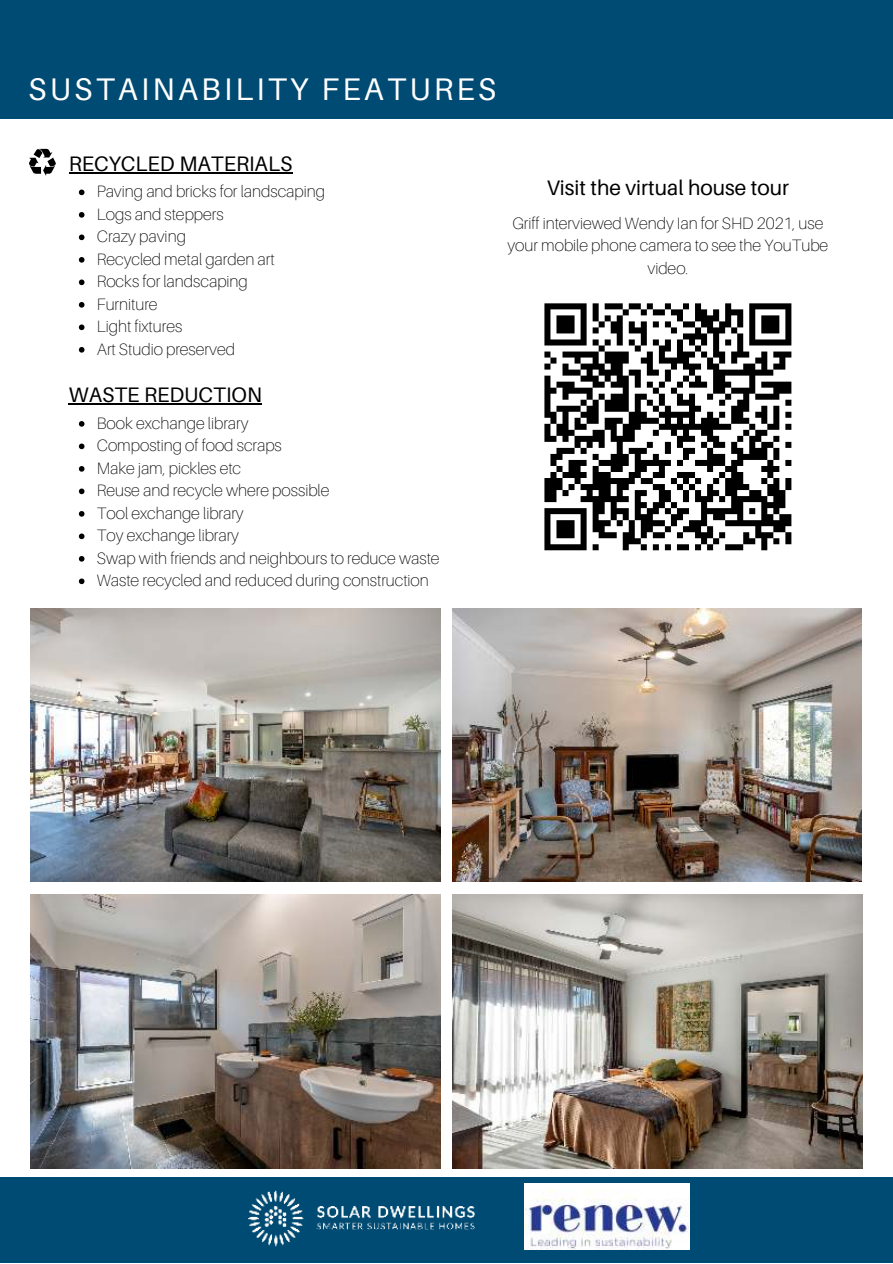
<style>
.page{position:relative;width:893px;height:1264px;background:#fff}
.page>*{position:absolute;margin:0;border:0;box-sizing:border-box;transform-origin:0 0}
.t1{font:31.2px "Aileron";letter-spacing:.1em;color:#fff}
.t2{font:21px "Aileron";color:#000}
.t3{font:100 16.5px/22.5px "Aileron";color:#000}
</style>
<div class="page">
<div style="left:0;top:1177px;width:892px;height:85px;background:#004b73"></div>
<img style="left:221px;top:1158px;width:279px;height:89px">
<img style="left:524px;top:1183px;width:165px;height:66px">
<div style="left:0;top:0;width:892px;height:118px;background:#004b73"></div>
<hr style="left:69px;top:172px;width:223px;height:1px;background:#000">
<svg style="left:79px;top:189px;width:5px;height:6px"></svg>
<svg style="left:79px;top:212px;width:5px;height:6px"></svg>
<svg style="left:79px;top:234px;width:5px;height:6px"></svg>
<svg style="left:79px;top:257px;width:5px;height:6px"></svg>
<svg style="left:79px;top:279px;width:5px;height:6px"></svg>
<svg style="left:79px;top:302px;width:5px;height:5px"></svg>
<svg style="left:79px;top:324px;width:5px;height:6px"></svg>
<svg style="left:79px;top:347px;width:5px;height:5px"></svg>
<svg style="left:29px;top:148px;width:27px;height:28px"></svg>
<hr style="left:69px;top:403px;width:193px;height:1px;background:#000">
<svg style="left:79px;top:421px;width:5px;height:5px"></svg>
<svg style="left:79px;top:443px;width:5px;height:6px"></svg>
<svg style="left:79px;top:466px;width:5px;height:5px"></svg>
<svg style="left:79px;top:488px;width:5px;height:6px"></svg>
<svg style="left:79px;top:511px;width:5px;height:5px"></svg>
<svg style="left:79px;top:533px;width:5px;height:6px"></svg>
<svg style="left:79px;top:556px;width:5px;height:5px"></svg>
<svg style="left:79px;top:578px;width:5px;height:6px"></svg>
<img style="left:31px;top:895px;width:409px;height:273px">
<img style="left:453px;top:895px;width:409px;height:273px">
<img style="left:452px;top:608px;width:409px;height:273px">
<img style="left:31px;top:608px;width:409px;height:273px">
<svg style="left:544px;top:303px;width:248px;height:248px"></svg>
<h1 class="t1" style="left:28px;top:72px;width:469px">SUSTAINABILITY FEATURES</h1>
<p class="t2" style="left:69px;top:152px;width:225px">RECYCLED MATERIALS</p>
<p class="t3" style="left:97px;top:181px;width:230px">Paving and bricks for landscaping<br>Logs and steppers<br>Crazy paving<br>Recycled metal garden art<br>Rocks for landscaping<br>Furniture<br>Light fixtures<br>Art Studio preserved</p>
<p class="t2" style="left:69px;top:383px;width:195px">WASTE REDUCTION</p>
<p class="t3" style="left:97px;top:412px;width:344px">Book exchange library<br>Composting of food scraps<br>Make jam, pickles etc<br>Reuse and recycle where possible<br>Tool exchange library<br>Toy exchange library<br>Swap with friends and neighbours to reduce waste<br>Waste recycled and reduced during construction</p>
<p class="t2" style="left:546px;top:176px;width:244px">Visit the virtual house tour</p>
<p class="t3" style="left:507px;top:212px;width:322px;text-align:center">Griff interviewed Wendy Ian for SHD 2021, use your mobile phone camera to see the YouTube video.</p>
</div>
